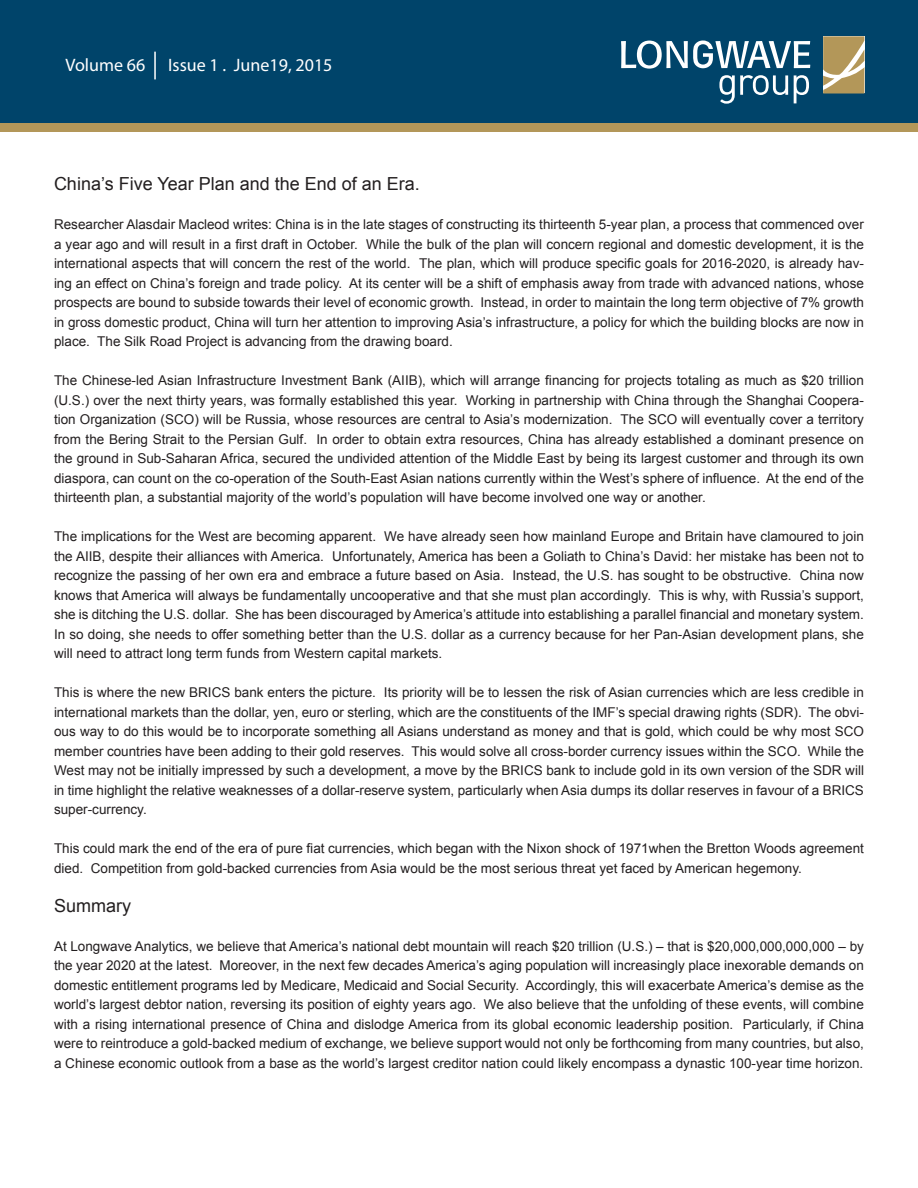
<style>
.page{position:relative;width:918px;height:1188px;background:#fff}
.page>*{position:absolute;margin:0;border:0;box-sizing:border-box;transform-origin:0 0}
.t1{font:18px "Arial";color:#231f20}
.t2{font:18px "Myriad Pro";color:#fff}
.t3{font:13.5px/19.5px "Arial";color:#231f20;text-align:justify}
</style>
<div class="page">
<div style="left:0;top:122px;width:918px;height:10px;background:#b39759"></div>
<div style="left:0;top:0;width:918px;height:123px;background:#00446a"></div>
<hr style="left:154px;top:52px;width:2px;height:27px;background:#fff">
<svg style="left:621px;top:40px;width:189px;height:29px"></svg>
<svg style="left:719px;top:75px;width:69px;height:29px"></svg>
<svg style="left:794px;top:75px;width:15px;height:28px"></svg>
<svg style="left:823px;top:36px;width:41px;height:58px;background:#bfa977"></svg>
<p class="t2" style="left:66px;top:54px;width:81px">Volume 66</p>
<p class="t2" style="left:168px;top:54px;width:166px">Issue 1 . June19, 2015</p>
<p class="t1" style="left:54px;top:172px;width:367px">China’s Five Year Plan and the End of an Era.</p>
<p class="t3" style="left:54px;top:215px;width:812px">Researcher Alasdair Macleod writes: China is in the late stages of constructing its thirteenth 5-year plan, a process that commenced over a year ago and will result in a first draft in October. While the bulk of the plan will concern regional and domestic development, it is the international aspects that will concern the rest of the world. The plan, which will produce specific goals for 2016-2020, is already hav&shy;ing an effect on China’s foreign and trade policy. At its center will be a shift of emphasis away from trade with advanced nations, whose prospects are bound to subside towards their level of economic growth. Instead, in order to maintain the long term objective of 7% growth in gross domestic product, China will turn her attention to improving Asia’s infrastructure, a policy for which the building blocks are now in place. The Silk Road Project is advancing from the drawing board.</p>
<p class="t3" style="left:54px;top:371px;width:811px">The Chinese-led Asian Infrastructure Investment Bank (AIIB), which will arrange financing for projects totaling as much as $20 trillion (U.S.) over the next thirty years, was formally established this year. Working in partnership with China through the Shanghai Coopera&shy;tion Organization (SCO) will be Russia, whose resources are central to Asia’s modernization. The SCO will eventually cover a territory from the Bering Strait to the Persian Gulf. In order to obtain extra resources, China has already established a dominant presence on the ground in Sub-Saharan Africa, secured the undivided attention of the Middle East by being its largest customer and through its own diaspora, can count on the co-operation of the South-East Asian nations currently within the West’s sphere of influence. At the end of the thirteenth plan, a substantial majority of the world’s population will have become involved one way or another.</p>
<p class="t3" style="left:54px;top:527px;width:812px">The implications for the West are becoming apparent. We have already seen how mainland Europe and Britain have clamoured to join the AIIB, despite their alliances with America. Unfortunately, America has been a Goliath to China’s David: her mistake has been not to recognize the passing of her own era and embrace a future based on Asia. Instead, the U.S. has sought to be obstructive. China now knows that America will always be fundamentally uncooperative and that she must plan accordingly. This is why, with Russia’s support, she is ditching the U.S. dollar. She has been discouraged by America’s attitude into establishing a parallel financial and monetary system.<br>In so doing, she needs to offer something better than the U.S. dollar as a currency because for her Pan-Asian development plans, she will need to attract long term funds from Western capital markets.</p>
<p class="t3" style="left:54px;top:683px;width:812px">This is where the new BRICS bank enters the picture. Its priority will be to lessen the risk of Asian currencies which are less credible in international markets than the dollar, yen, euro or sterling, which are the constituents of the IMF’s special drawing rights (SDR). The obvi&shy;ous way to do this would be to incorporate something all Asians understand as money and that is gold, which could be why most SCO member countries have been adding to their gold reserves. This would solve all cross-border currency issues within the SCO. While the West may not be initially impressed by such a development, a move by the BRICS bank to include gold in its own version of the SDR will in time highlight the relative weaknesses of a dollar-reserve system, particularly when Asia dumps its dollar reserves in favour of a BRICS super-currency.</p>
<p class="t3" style="left:54px;top:839px;width:811px">This could mark the end of the era of pure fiat currencies, which began with the Nixon shock of 1971when the Bretton Woods agreement died. Competition from gold-backed currencies from Asia would be the most serious threat yet faced by American hegemony.</p>
<p class="t1" style="left:54px;top:893px;width:79px">Summary</p>
<p class="t3" style="left:54px;top:936px;width:811px">At Longwave Analytics, we believe that America’s national debt mountain will reach $20 trillion (U.S.) – that is $20,000,000,000,000 – by the year 2020 at the latest. Moreover, in the next few decades America’s aging population will increasingly place inexorable demands on domestic entitlement programs led by Medicare, Medicaid and Social Security. Accordingly, this will exacerbate America’s demise as the world’s largest debtor nation, reversing its position of eighty years ago. We also believe that the unfolding of these events, will combine with a rising international presence of China and dislodge America from its global economic leadership position. Particularly, if China were to reintroduce a gold-backed medium of exchange, we believe support would not only be forthcoming from many countries, but also, a Chinese economic outlook from a base as the world’s largest creditor nation could likely encompass a dynastic 100-year time horizon.</p>
</div>
